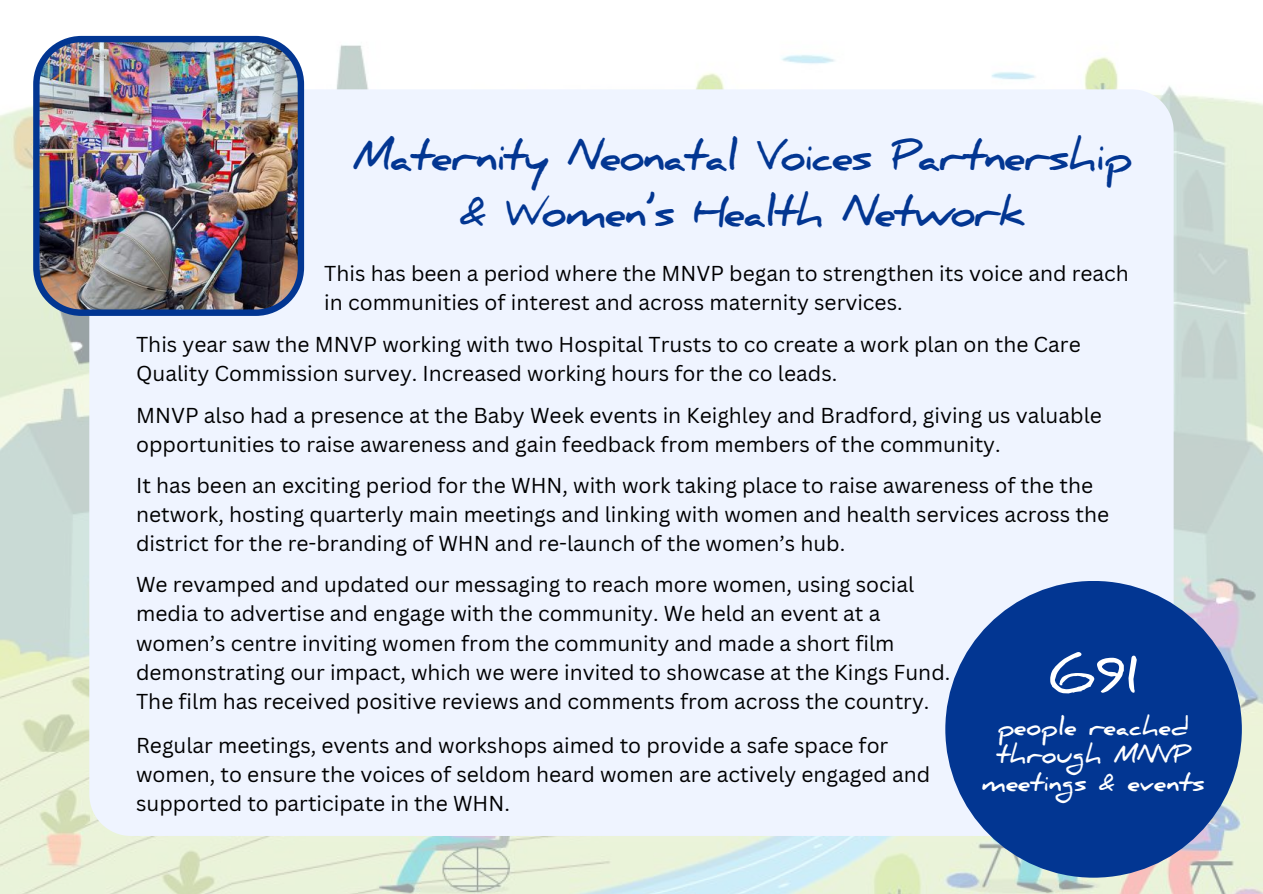
<style>
.page{position:relative;width:1263px;height:894px;background:#fff}
.page>*{position:absolute;margin:0;border:0;box-sizing:border-box;transform-origin:0 0}
.t1{font:700 54px "Daniel";color:#fff}
.t2{font:700 40.5px/56.2px "Daniel";letter-spacing:-.03em;color:#023692;text-align:center}
.t3{font:700 24px/28.2px "Daniel";color:#fff;text-align:center}
.t4{font:21px/29.2px "Canva Sans";color:#000}
</style>
<div class="page">
<img style="left:0;top:35px;width:1263px;height:858px">
<div style="left:89px;top:89px;width:1084px;height:746px;background:#eff4ff"></div>
<img style="left:33px;top:36px;width:271px;height:280px">
<div style="left:945px;top:580px;width:297px;height:297px;background:#023692;border-radius:50%"></div>
<h2 class="t2" style="left:353px;top:127px;width:781px">Maternity Neonatal Voices Partnership &amp; Women’s Health Network</h2>
<p class="t4" style="left:324px;top:258px;width:806px">This has been a period where the MNVP began to strengthen its voice and reach in communities of interest and across maternity services.</p>
<p class="t4" style="left:136px;top:329px;width:946px">This year saw the MNVP working with two Hospital Trusts to co create a work plan on the Care<br>Quality Commission survey. Increased working hours for the co leads.</p>
<p class="t4" style="left:136px;top:400px;width:967px">MNVP also had a presence at the Baby Week events in Keighley and Bradford, giving us valuable opportunities to raise awareness and gain feedback from members of the community.</p>
<p class="t4" style="left:136px;top:470px;width:975px">It has been an exciting period for the WHN, with work taking place to raise awareness of the the network, hosting quarterly main meetings and linking with women and health services across the district for the re-branding of WHN and re-launch of the women’s hub.</p>
<p class="t4" style="left:136px;top:569px;width:816px">We revamped and updated our messaging to reach more women, using social media to advertise and engage with the community. We held an event at a women’s centre inviting women from the community and made a short film demonstrating our impact, which we were invited to showcase at the Kings Fund.<br>The film has received positive reviews and comments from across the country.</p>
<p class="t4" style="left:136px;top:729px;width:796px">Regular meetings, events and workshops aimed to provide a safe space for women, to ensure the voices of seldom heard women are actively engaged and supported to participate in the WHN.</p>
<h1 class="t1" style="left:1049px;top:642px;width:92px">691</h1>
<p class="t3" style="left:981px;top:712px;width:225px">people reached through MNVP meetings &amp; events</p>
</div>
